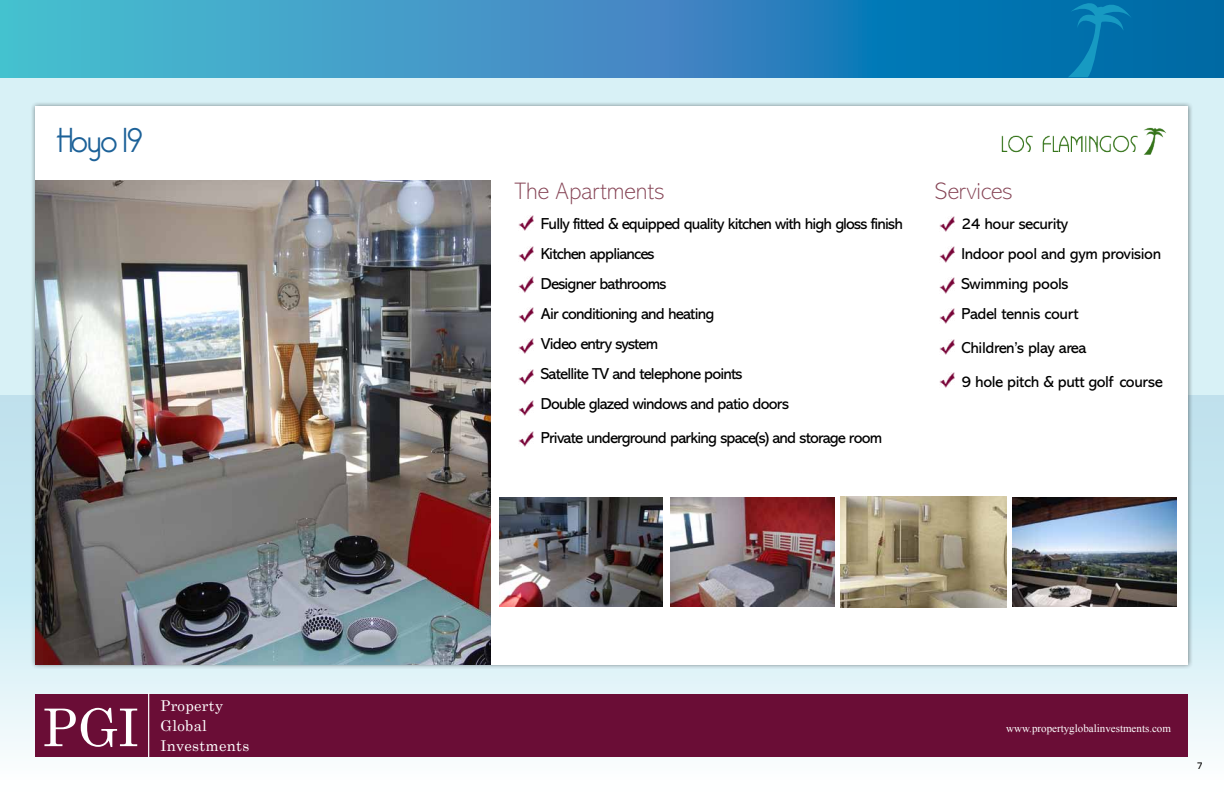
<style>
.page{position:relative;width:1224px;height:792px;background:#fff}
.page>*{position:absolute;margin:0;border:0;box-sizing:border-box;transform-origin:0 0}
.t1{font:51.9px "Century Schoolbook";color:#fff}
.t2{font:300 33.7px "Bellerose";letter-spacing:-.01em;color:#1c6198}
.t3{font:200 24px "Abadi";color:#864455}
.t4{font:16px/30px "Abadi";letter-spacing:-.05em;color:#000}
.t5{font:16px/30px "Abadi";letter-spacing:-.025em;color:#000}
.t6{font:14.9px/19.7px "Century Schoolbook";letter-spacing:.02em;color:#fff}
.t7{font:11px "Times New Roman";color:#fff}
.t8{font:10px "Abadi";color:#000}
</style>
<div class="page">
<div style="left:0;top:0;width:1224px;height:395px;background:#d8f1f6"></div>
<div style="left:0;top:395px;width:1224px;height:397px;background:linear-gradient(to bottom,#b4ddeb,#f5fdfe)"></div>
<svg style="left:0;top:0;width:1224px;height:77px;background:#2f90c0"></svg>
<svg style="left:1068px;top:0;width:64px;height:77px;background:#0578af"></svg>
<div style="left:30px;top:101px;width:1163px;height:569px;background:#000;opacity:.47"></div>
<div style="left:35px;top:107px;width:1153px;height:558px;background:#fff"></div>
<img style="left:1001px;top:128px;width:165px;height:27px">
<div style="left:35px;top:694px;width:1153px;height:63px;background:#6a0d36"></div>
<hr style="left:148px;top:693px;width:1px;height:64px;background:#fff">
<img style="left:35px;top:181px;width:455px;height:484px">
<img style="left:1013px;top:497px;width:164px;height:110px">
<img style="left:499px;top:497px;width:164px;height:110px">
<img style="left:670px;top:497px;width:164px;height:110px">
<img style="left:841px;top:497px;width:165px;height:110px">
<img style="left:518px;top:215px;width:16px;height:15px">
<img style="left:518px;top:246px;width:16px;height:15px">
<img style="left:518px;top:277px;width:16px;height:15px">
<img style="left:518px;top:308px;width:16px;height:15px">
<img style="left:518px;top:339px;width:16px;height:15px">
<img style="left:518px;top:369px;width:16px;height:16px">
<img style="left:518px;top:400px;width:16px;height:15px">
<img style="left:518px;top:431px;width:16px;height:15px">
<img style="left:940px;top:216px;width:15px;height:15px">
<img style="left:940px;top:247px;width:15px;height:15px">
<img style="left:940px;top:278px;width:15px;height:15px">
<img style="left:940px;top:309px;width:15px;height:15px">
<img style="left:940px;top:339px;width:15px;height:16px">
<img style="left:940px;top:372px;width:15px;height:16px">
<h2 class="t2" style="left:56px;top:121px;width:88px">Hoyo 19</h2>
<h1 class="t1" style="left:42px;top:695px;width:98px">PGI</h1>
<p class="t6" style="left:161px;top:696px;width:90px">Property<br>Global<br>Investments</p>
<h3 class="t3" style="left:514px;top:178px;width:152px">The Apartments</h3>
<p class="t4" style="left:541px;top:209px;width:363px">Fully fitted &amp; equipped quality kitchen with high gloss finish<br>Kitchen appliances<br>Designer bathrooms<br>Air conditioning and heating<br>Video entry system<br>Satellite TV and telephone points<br>Double glazed windows and patio doors</p>
<p class="t4" style="left:541px;top:423px;width:343px">Private underground parking space(s) and storage room</p>
<h3 class="t3" style="left:935px;top:178px;width:79px">Services</h3>
<p class="t5" style="left:962px;top:209px;width:201px">24 hour security<br>Indoor pool and gym provision<br>Swimming pools<br>Padel tennis court</p>
<p class="t5" style="left:962px;top:331px;width:203px;line-height:34px">Children’s play area<br>9 hole pitch &amp; putt golf course</p>
<p class="t7" style="left:1006px;top:720px;width:166px">www.propertyglobalinvestments.com</p>
<p class="t8" style="left:1197px;top:760px;width:8px">7</p>
</div>
